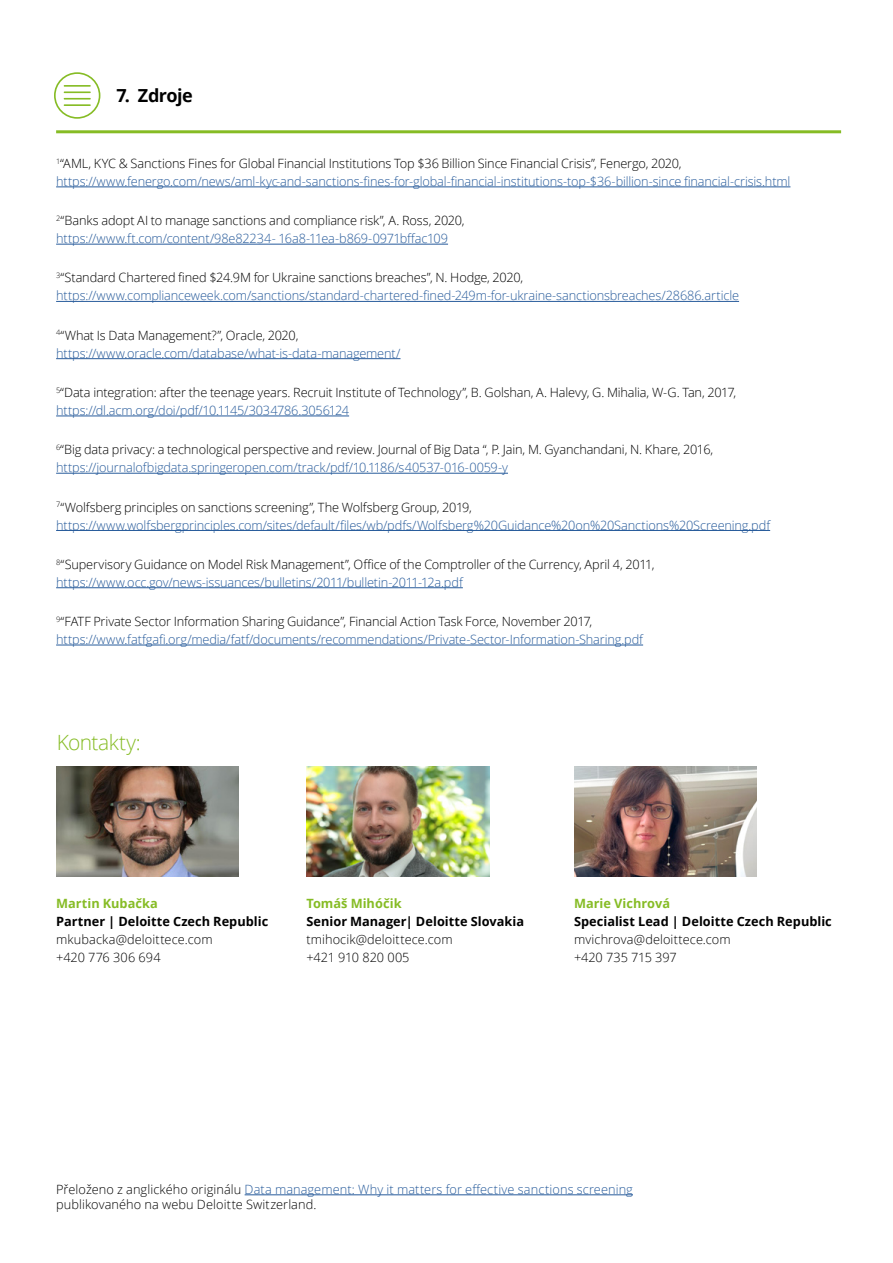
<style>
.page{position:relative;width:893px;height:1263px;background:#fff}
.page>*{position:absolute;margin:0;border:0;box-sizing:border-box;transform-origin:0 0}
.t1{font:300 21px "Open Sans";letter-spacing:-.03em;color:#86bc25}
.t2{font:700 18px "Open Sans";letter-spacing:-.03em;color:#000}
.t3{font:300 12.75px/18px "Open Sans";letter-spacing:-.01em;color:#275b9b}
.t4{font:300 12.75px/18px "Open Sans";letter-spacing:-.01em;color:#000}
.t5{font:300 12.75px "Open Sans";letter-spacing:.01em;color:#000}
.Subhead_A__8_5_12pt{font:700 12.75px "Open Sans";letter-spacing:.005em;color:#000}
.Subhead_A__8_5_12pt-2{font:700 12.75px "Open Sans";color:#86bc25}
.s1{color:#000}
.s2{color:#275b9b}
</style>
<div class="page">
<hr style="left:56px;top:187px;width:734px;height:1px;background:#275b9b">
<hr style="left:56px;top:244px;width:392px;height:1px;background:#275b9b">
<hr style="left:56px;top:301px;width:683px;height:1px;background:#275b9b">
<hr style="left:56px;top:358px;width:344px;height:1px;background:#275b9b">
<hr style="left:56px;top:416px;width:293px;height:1px;background:#275b9b">
<hr style="left:56px;top:473px;width:452px;height:1px;background:#275b9b">
<hr style="left:56px;top:530px;width:714px;height:1px;background:#275b9b">
<hr style="left:56px;top:587px;width:407px;height:1px;background:#275b9b">
<hr style="left:56px;top:645px;width:587px;height:1px;background:#275b9b">
<hr style="left:56px;top:130px;width:785px;height:3px;background:#86bc25">
<svg style="left:54px;top:72px;width:46px;height:47px"></svg>
<hr style="left:64px;top:98px;width:27px;height:2px;background:#86bc25">
<hr style="left:64px;top:91px;width:27px;height:2px;background:#86bc25">
<hr style="left:64px;top:85px;width:27px;height:2px;background:#86bc25">
<hr style="left:64px;top:104px;width:27px;height:2px;background:#86bc25">
<img style="left:57px;top:767px;width:182px;height:109px">
<hr style="left:245px;top:1194px;width:388px;height:1px;background:#275b9b">
<img style="left:307px;top:767px;width:182px;height:109px">
<img style="left:575px;top:767px;width:182px;height:109px">
<p class="t2" style="left:116px;top:83px;width:78px">7. Zdroje</p>
<p class="t3" style="left:56px;top:154px;width:736px"><sup>1</sup><span class="s1">“AML, KYC &amp; Sanctions Fines for Global Financial Institutions Top $36 Billion Since Financial Crisis”, Fenergo, 2020, </span>https://www.fenergo.com/news/aml-kyc-and-sanctions-fines-for-global-financial-institutions-top-$36-billion-since financial-crisis.html</p>
<p class="t3" style="left:56px;top:211px;width:410px"><sup>2</sup><span class="s1">“Banks adopt AI to manage sanctions and compliance risk”, A. Ross, 2020, </span>https://www.ft.com/content/98e82234- 16a8-11ea-b869-0971bffac109</p>
<p class="t3" style="left:56px;top:268px;width:684px"><sup>3</sup><span class="s1">“Standard Chartered fined $24.9M for Ukraine sanctions breaches”, N. Hodge, 2020, </span>https://www.complianceweek.com/sanctions/standard-chartered-fined-249m-for-ukraine-sanctionsbreaches/28686.article</p>
<p class="t3" style="left:56px;top:326px;width:346px"><sup>4</sup><span class="s1">“What Is Data Management?”, Oracle, 2020, </span>https://www.oracle.com/database/what-is-data-management/</p>
<p class="t4" style="left:56px;top:383px;width:681px"><sup>5</sup>“Data integration: after the teenage years. Recruit Institute of Technology”, B. Golshan, A. Halevy, G. Mihalia, W-G. Tan, 2017, <span class="s2">https://dl.acm.org/doi/pdf/10.1145/3034786.3056124</span></p>
<p class="t4" style="left:56px;top:440px;width:659px"><sup>6</sup>“Big data privacy: a technological perspective and review. Journal of Big Data “, P. Jain, M. Gyanchandani, N. Khare, 2016, <span class="s2">https://journalofbigdata.springeropen.com/track/pdf/10.1186/s40537-016-0059-y</span></p>
<p class="t3" style="left:56px;top:497px;width:715px"><sup>7</sup><span class="s1">“Wolfsberg principles on sanctions screening”, The Wolfsberg Group, 2019, </span>https://www.wolfsbergprinciples.com/sites/default/files/wb/pdfs/Wolfsberg%20Guidance%20on%20Sanctions%20Screening.pdf</p>
<p class="t4" style="left:56px;top:555px;width:600px"><sup>8</sup>“Supervisory Guidance on Model Risk Management”, Office of the Comptroller of the Currency, April 4, 2011, <span class="s2">https://www.occ.gov/news-issuances/bulletins/2011/bulletin-2011-12a.pdf</span></p>
<p class="t3" style="left:56px;top:612px;width:588px"><sup>9</sup><span class="s1">“FATF Private Sector Information Sharing Guidance”, Financial Action Task Force, November 2017, </span>https://www.fatfgafi.org/media/fatf/documents/recommendations/Private-Sector-Information-Sharing.pdf</p>
<p class="t1" style="left:57px;top:728px;width:86px">Kontakty:</p>
<p class="Subhead_A__8_5_12pt-2" style="left:56px;top:895px;width:103px">Martin Kubačka</p>
<p class="Subhead_A__8_5_12pt" style="left:56px;top:913px;width:214px">Partner | Deloitte Czech Republic</p>
<p class="t5" style="left:56px;top:931px;width:158px">mkubacka@deloittece.com</p>
<p class="t4" style="left:56px;top:948px;width:106px">+420 776 306 694</p>
<p class="Subhead_A__8_5_12pt-2" style="left:306px;top:895px;width:97px">Tomáš Mihóčik</p>
<p class="Subhead_A__8_5_12pt" style="left:306px;top:913px;width:219px">Senior Manager| Deloitte Slovakia</p>
<p class="t5" style="left:306px;top:931px;width:148px">tmihocik@deloittece.com</p>
<p class="t4" style="left:306px;top:948px;width:105px">+421 910 820 005</p>
<p class="Subhead_A__8_5_12pt-2" style="left:574px;top:895px;width:98px">Marie Vichrová</p>
<p class="Subhead_A__8_5_12pt" style="left:574px;top:913px;width:259px">Specialist Lead | Deloitte Czech Republic</p>
<p class="t5" style="left:574px;top:931px;width:158px">mvichrova@deloittece.com</p>
<p class="t4" style="left:574px;top:948px;width:104px">+420 735 715 397</p>
<p class="t3" style="left:56px;top:1180px;width:578px"><span class="s1">Přeloženo z anglického originálu</span> Data management: Why it matters for effective sanctions screening</p>
<p class="t5" style="left:56px;top:1195px;width:262px">publikovaného na webu Deloitte Switzerland.</p>
</div>
